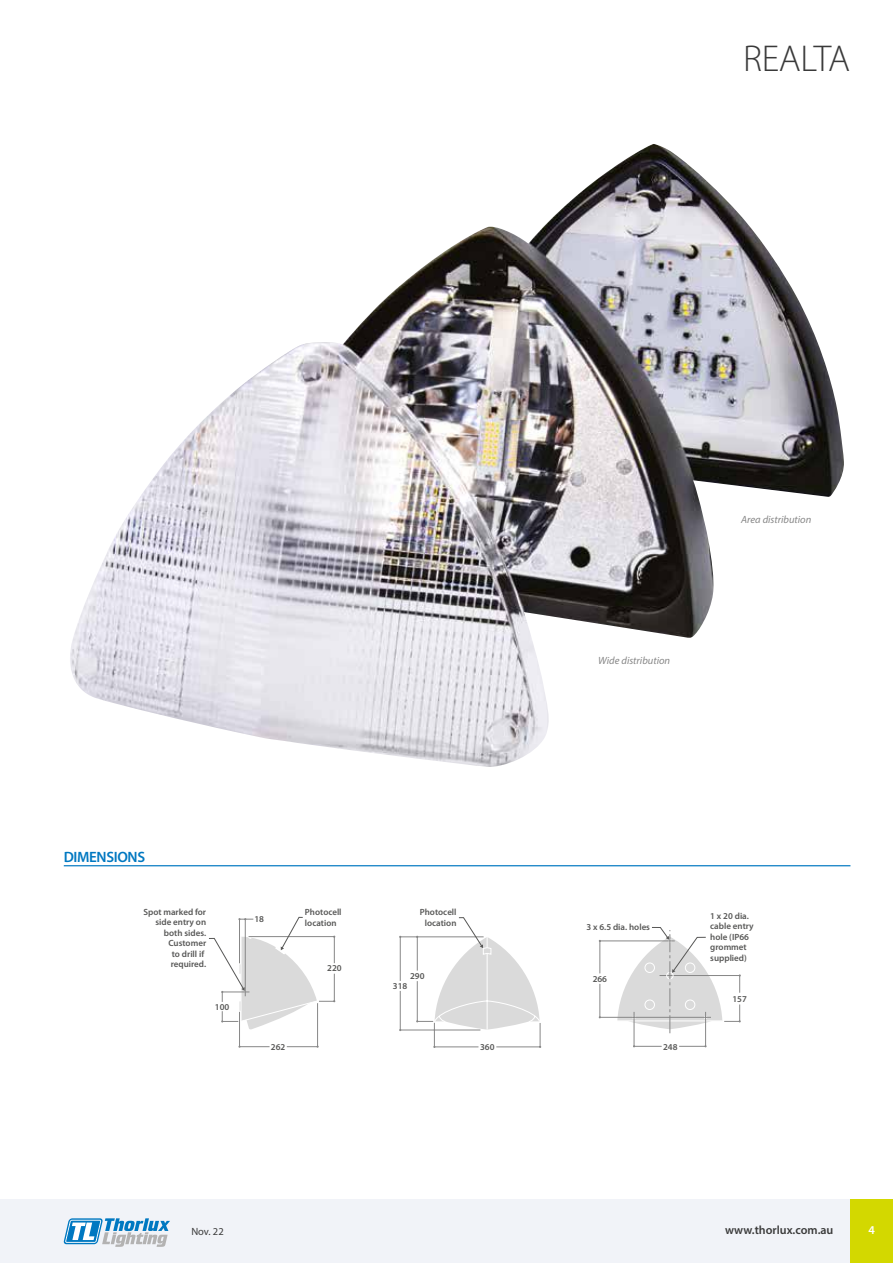
<style>
.page{position:relative;width:893px;height:1263px;background:#fff}
.page>*{position:absolute;margin:0;border:0;box-sizing:border-box;transform-origin:0 0}
.t1{font:300 37.5px "Myriad Pro";letter-spacing:-.01em;color:#3a3a3a}
.t2{font:600 15px "Myriad Pro";letter-spacing:-.025em;color:#0078c1}
.t3{font:600 12px "Myriad Pro";color:#3a3a3a}
.t4{font:600 12px "Myriad Pro";color:#fff}
.t5{font:italic 10.5px "Myriad Pro";color:#878787}
.t6{font:10.5px "Myriad Pro";color:#3a3a3a}
.t7{font:600 9px/10.5px "Myriad Pro";color:#575756}
</style>
<div class="page">
<div style="left:0;top:1199px;width:893px;height:64px;background:#f1f3f8"></div>
<svg style="left:64px;top:1218px;width:106px;height:29px"></svg>
<div style="left:850px;top:1199px;width:43px;height:64px;background:#d3d800"></div>
<img style="left:70px;top:144px;width:774px;height:623px">
<hr style="left:64px;top:865px;width:786px;height:1px;background:#0078c1">
<hr style="left:400px;top:936px;width:84px;height:1px;background:#878787">
<hr style="left:400px;top:937px;width:1px;height:44px;background:#878787">
<hr style="left:400px;top:991px;width:1px;height:39px;background:#878787">
<hr style="left:400px;top:1030px;width:80px;height:1px;background:#878787">
<svg style="left:416px;top:917px;width:125px;height:131px"></svg>
<hr style="left:239px;top:1012px;width:1px;height:35px;background:#878787">
<hr style="left:240px;top:1046px;width:30px;height:1px;background:#878787">
<hr style="left:287px;top:1046px;width:31px;height:1px;background:#878787">
<hr style="left:317px;top:1003px;width:1px;height:44px;background:#878787">
<svg style="left:209px;top:917px;width:126px;height:113px"></svg>
<hr style="left:600px;top:941px;width:75px;height:1px;background:#878787">
<hr style="left:600px;top:941px;width:1px;height:32px;background:#878787">
<hr style="left:600px;top:984px;width:1px;height:33px;background:#878787">
<hr style="left:634px;top:1012px;width:1px;height:34px;background:#878787">
<hr style="left:705px;top:1012px;width:1px;height:34px;background:#878787">
<hr style="left:600px;top:1017px;width:111px;height:1px;background:#878787">
<svg style="left:633px;top:1045px;width:29px;height:2px"></svg>
<svg style="left:679px;top:1045px;width:28px;height:2px"></svg>
<svg style="left:616px;top:927px;width:125px;height:106px"></svg>
<h1 class="t1" style="left:743px;top:36px;width:108px">REALTA</h1>
<h2 class="t2" style="left:64px;top:847px;width:83px">DIMENSIONS</h2>
<p class="t7" style="left:143px;top:906px;width:64px;text-align:right">Spot marked for side entry on both sides.<br>Customer<br>to drill if required.</p>
<p class="t7" style="left:254px;top:914px;width:11px">18</p>
<p class="t7" style="left:215px;top:1001px;width:16px">100</p>
<p class="t7" style="left:271px;top:1041px;width:16px">262</p>
<p class="t7" style="left:305px;top:907px;width:38px">Photocell location</p>
<p class="t7" style="left:327px;top:963px;width:16px">220</p>
<p class="t7" style="left:420px;top:907px;width:38px;text-align:center">Photocell location</p>
<p class="t7" style="left:410px;top:970px;width:16px">290</p>
<p class="t7" style="left:393px;top:980px;width:16px">318</p>
<p class="t7" style="left:480px;top:1041px;width:16px">360</p>
<p class="t6" style="left:191px;top:1225px;width:34px">Nov. 22</p>
<p class="t5" style="left:598px;top:654px;width:73px">Wide distribution</p>
<p class="t5" style="left:741px;top:513px;width:72px">Area distribution</p>
<p class="t7" style="left:586px;top:921px;width:65px">3 x 6.5 dia. holes</p>
<p class="t7" style="left:710px;top:910px;width:45px">1 x 20 dia. cable entry hole (IP66 grommet supplied)</p>
<p class="t7" style="left:732px;top:993px;width:16px">157</p>
<p class="t7" style="left:593px;top:973px;width:16px">266</p>
<p class="t7" style="left:663px;top:1041px;width:16px">248</p>
<h3 class="t3" style="left:725px;top:1222px;width:110px">www.thorlux.com.au</h3>
<h3 class="t4" style="left:868px;top:1222px;width:8px">4</h3>
</div>
